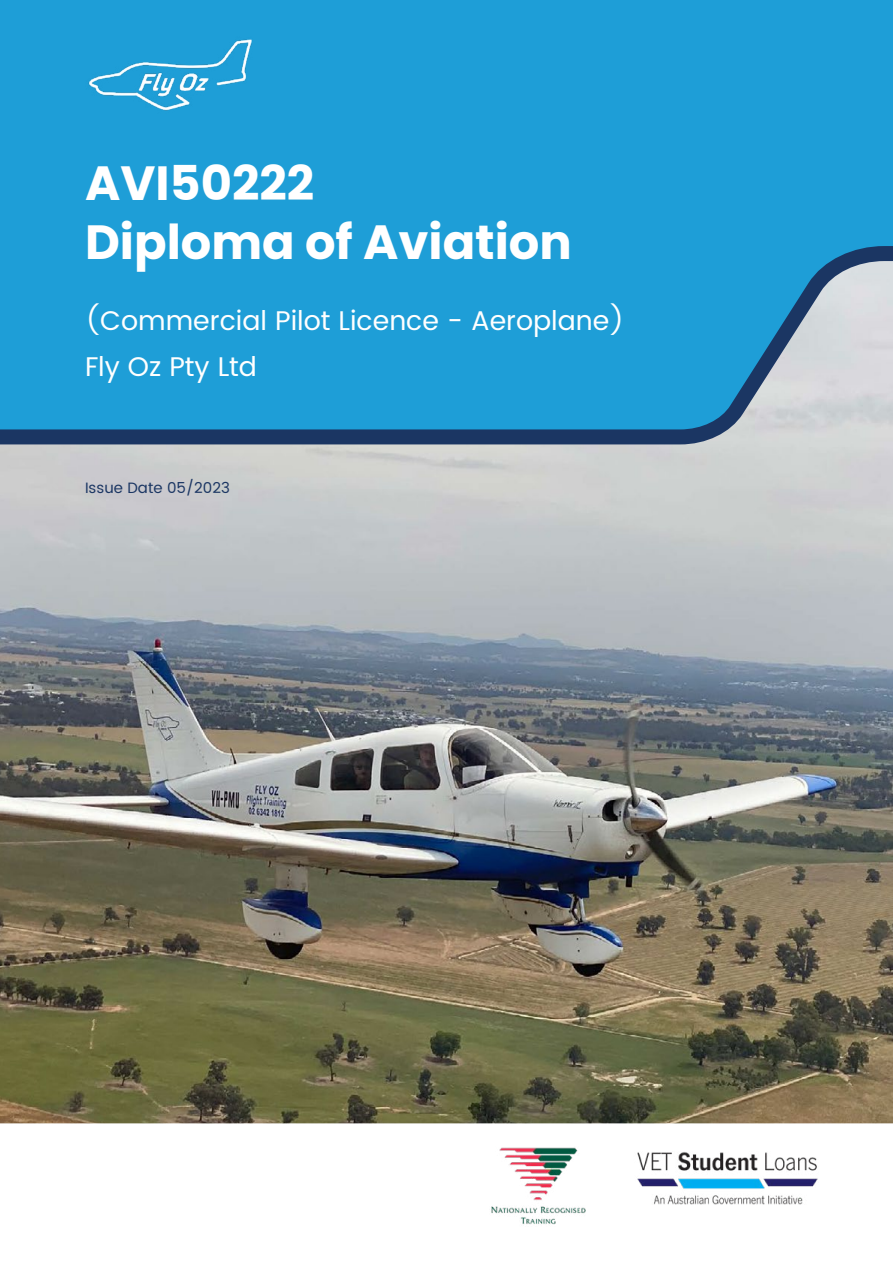
<style>
.page{position:relative;width:893px;height:1263px;background:#fff}
.page>*{position:absolute;margin:0;border:0;box-sizing:border-box;transform-origin:0 0}
.t1{font:700 48px/58.5px "Poppins";color:#fff}
.t2{font:27px/45.6px "Poppins";color:#fff}
.t3{font:15px "Poppins";color:#1b3663}
</style>
<div class="page">
<div style="left:0;top:0;width:893px;height:512px;background:#1e9ed7"></div>
<img style="left:0;top:452px;width:893px;height:671px">
<svg style="left:0;top:246px;width:893px;height:206px"></svg>
<img style="left:88px;top:39px;width:164px;height:72px">
<img style="left:491px;top:1147px;width:95px;height:78px">
<img style="left:637px;top:1152px;width:181px;height:52px">
<h1 class="t1" style="left:85px;top:154px;width:488px">AVI50222<br>Diploma of Aviation</h1>
<p class="t2" style="left:85px;top:299px;width:541px">(Commercial Pilot Licence - Aeroplane)<br>Fly Oz Pty Ltd</p>
<p class="t3" style="left:85px;top:477px;width:146px">Issue Date 05/2023</p>
</div>
